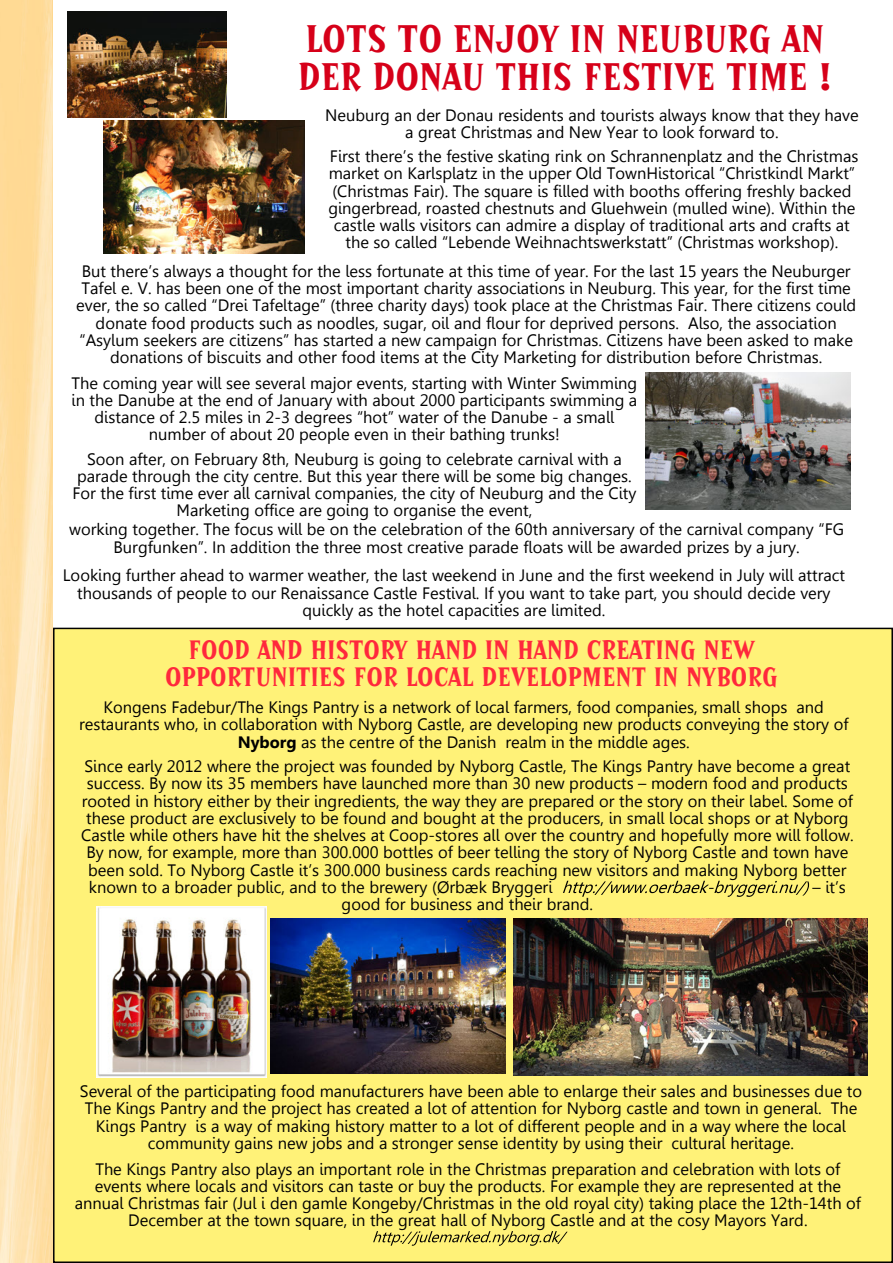
<style>
.page{position:relative;width:893px;height:1263px;background:#fff}
.page>*{position:absolute;margin:0;border:0;box-sizing:border-box;transform-origin:0 0}
.t1{font:39px/37.5px "Sprocket BT";color:#d60019}
.t2{font:27px/27.8px "Sprocket BT";color:#ff283c;text-align:center}
.t3{font:16.5px/17.2px "Gisha";color:#000;text-align:center}
.s1{font-weight:700}
</style>
<div class="page">
<img style="left:0;top:0;width:53px;height:1263px">
<img style="left:104px;top:120px;width:201px;height:134px">
<img style="left:67px;top:11px;width:160px;height:107px">
<img style="left:646px;top:372px;width:204px;height:137px">
<div style="left:53px;top:628px;width:840px;height:635px;background:#fff278;border:2px solid #000"></div>
<img style="left:514px;top:918px;width:353px;height:157px">
<img style="left:271px;top:918px;width:235px;height:156px">
<svg style="left:563px;top:881px;width:246px;height:16px"></svg>
<img style="left:96px;top:907px;width:170px;height:171px">
<svg style="left:373px;top:1231px;width:195px;height:15px"></svg>
<h1 class="t1" style="left:298px;top:23px;width:535px">LOTS TO ENJOY IN NEUBURG AN<br>DER DONAU THIS FESTIVE TIME !</h1>
<p class="t3" style="left:325px;top:108px;width:535px">Neuburg an der Donau residents and tourists always know that they have a great Christmas and New Year to look forward to.</p>
<p class="t3" style="left:328px;top:149px;width:531px">First there’s the festive skating rink on Schrannenplatz and the Christmas market on Karlsplatz in the upper Old TownHistorical “Christkindl Markt” (Christmas Fair). The square is filled with booths offering freshly backed gingerbread, roasted chestnuts and Gluehwein (mulled wine). Within the castle walls visitors can admire a display of traditional arts and crafts at the so called “Lebende Weihnachtswerkstatt” (Christmas workshop).</p>
<p class="t3" style="left:76px;top:264px;width:782px">But there’s always a thought for the less fortunate at this time of year. For the last 15 years the Neuburger Tafel e. V. has been one of the most important charity associations in Neuburg. This year, for the first time ever, the so called “Drei Tafeltage” (three charity days) took place at the Christmas Fair. There citizens could donate food products such as noodles, sugar, oil and flour for deprived persons. Also, the association “Asylum seekers are citizens” has started a new campaign for Christmas. Citizens have been asked to make donations of biscuits and other food items at the City Marketing for distribution before Christmas.</p>
<p class="t3" style="left:72px;top:376px;width:567px">The coming year will see several major events, starting with Winter Swimming in the Danube at the end of January with about 2000 participants swimming a distance of 2.5 miles in 2-3 degrees “hot” water of the Danube - a small number of about 20 people even in their bathing trunks!</p>
<p class="t3" style="left:73px;top:452px;width:565px">Soon after, on February 8th, Neuburg is going to celebrate carnival with a parade through the city centre. But this year there will be some big changes.<br>For the first time ever all carnival companies, the city of Neuburg and the City Marketing office are going to organise the event,</p>
<p class="t3" style="left:69px;top:522px;width:776px">working together. The focus will be on the celebration of the 60th anniversary of the carnival company “FG<br>Burgfunken”. In addition the three most creative parade floats will be awarded prizes by a jury.</p>
<p class="t3" style="left:63px;top:568px;width:784px">Looking further ahead to warmer weather, the last weekend in June and the first weekend in July will attract thousands of people to our Renaissance Castle Festival. If you want to take part, you should decide very quickly as the hotel capacities are limited.</p>
<h2 class="t2" style="left:165px;top:638px;width:614px">FOOD AND HISTORY HAND IN HAND CREATING NEW<br>OPPORTUNITIES FOR LOCAL DEVELOPMENT IN NYBORG</h2>
<p class="t3" style="left:79px;top:700px;width:771px">Kongens Fadebur/The Kings Pantry is a network of local farmers, food companies, small shops and restaurants who, in collaboration with Nyborg Castle, are developing new products conveying the story of<br><span class="s1">Nyborg</span> as the centre of the Danish realm in the middle ages.</p>
<p class="t3" style="left:85px;top:759px;width:767px">Since early 2012 where the project was founded by Nyborg Castle, The Kings Pantry have become a great</p>
<p class="t3" style="left:87px;top:776px;width:762px">success. By now its 35 members have launched more than 30 new products – modern food and products</p>
<p class="t3" style="left:82px;top:794px;width:773px">rooted in history either by their ingredients, the way they are prepared or the story on their label. Some of</p>
<p class="t3" style="left:86px;top:811px;width:764px">these product are exclusively to be found and bought at the producers, in small local shops or at Nyborg</p>
<p class="t3" style="left:81px;top:828px;width:774px">Castle while others have hit the shelves at Coop-stores all over the country and hopefully more will follow.</p>
<p class="t3" style="left:86px;top:845px;width:763px">By now, for example, more than 300.000 bottles of beer telling the story of Nyborg Castle and town have</p>
<p class="t3" style="left:88px;top:863px;width:760px">been sold. To Nyborg Castle it’s 300.000 business cards reaching new visitors and making Nyborg better</p>
<p class="t3" style="left:89px;top:880px;width:465px">known to a broader public, and to the brewery (Ørbæk Bryggeri</p>
<p class="t3" style="left:812px;top:880px;width:35px">– it’s</p>
<p class="t3" style="left:342px;top:897px;width:253px">good for business and their brand.</p>
<p class="t3" style="left:80px;top:1084px;width:784px">Several of the participating food manufacturers have been able to enlarge their sales and businesses due to The Kings Pantry and the project has created a lot of attention for Nyborg castle and town in general. The Kings Pantry is a way of making history matter to a lot of different people and in a way where the local community gains new jobs and a stronger sense identity by using their cultural heritage.</p>
<p class="t3" style="left:75px;top:1162px;width:788px">The Kings Pantry also plays an important role in the Christmas preparation and celebration with lots of events where locals and visitors can taste or buy the products. For example they are represented at the annual Christmas fair (Jul i den gamle Kongeby/Christmas in the old royal city) taking place the 12th-14th of December at the town square, in the great hall of Nyborg Castle and at the cosy Mayors Yard.</p>
</div>
